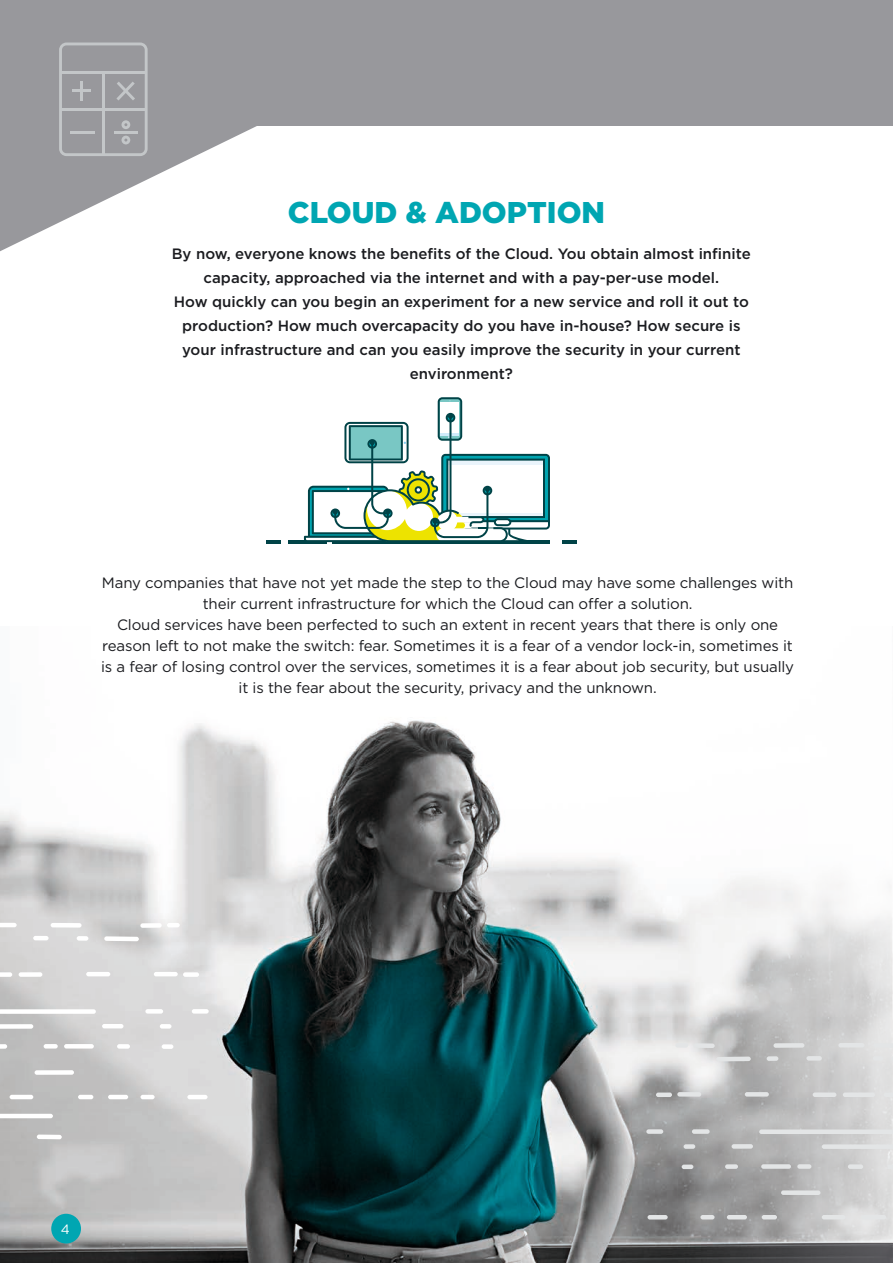
<style>
.page{position:relative;width:893px;height:1263px;background:#fff}
.page>*{position:absolute;margin:0;border:0;box-sizing:border-box;transform-origin:0 0}
.t1{font:900 30px "Gotham";color:#00a6b2}
.t2{font:15px/21px "Gotham";letter-spacing:-.01em;color:#1b1c20;text-align:center}
.t3{font:500 15px/24px "Gotham";color:#1b1c20;text-align:center}
.t4{font:13.5px "Gotham";color:#fff}
</style>
<div class="page">
<img style="left:0;top:720px;width:893px;height:543px">
<svg style="left:781px;top:1190px;width:39px;height:5px"></svg>
<svg style="left:883px;top:1043px;width:10px;height:5px"></svg>
<hr style="left:873px;top:1043px;width:14px;height:4px;background:#e3e5e6;border-radius:2px">
<svg style="left:838px;top:1043px;width:26px;height:4px"></svg>
<svg style="left:773px;top:1043px;width:31px;height:5px"></svg>
<svg style="left:693px;top:1043px;width:22px;height:5px"></svg>
<div style="left:675px;top:1043px;width:13px;height:5px;background:#e3e5e6;border-radius:2px"></div>
<div style="left:873px;top:1056px;width:10px;height:5px;background:#e3e5e6;border-radius:2px"></div>
<svg style="left:806px;top:1056px;width:16px;height:4px"></svg>
<div style="left:767px;top:1056px;width:11px;height:5px;background:#e3e5e6;border-radius:2px"></div>
<svg style="left:716px;top:1056px;width:35px;height:5px"></svg>
<svg style="left:884px;top:1092px;width:9px;height:5px"></svg>
<svg style="left:843px;top:1092px;width:32px;height:5px"></svg>
<svg style="left:813px;top:1092px;width:23px;height:5px"></svg>
<svg style="left:759px;top:1129px;width:134px;height:5px"></svg>
<div style="left:692px;top:1129px;width:18px;height:5px;background:#e3e5e6;border-radius:2px"></div>
<svg style="left:822px;top:1144px;width:71px;height:5px"></svg>
<div style="left:732px;top:1144px;width:21px;height:5px;background:#e3e5e6;border-radius:2px"></div>
<div style="left:684px;top:1144px;width:11px;height:5px;background:#e3e5e6;border-radius:2px"></div>
<svg style="left:887px;top:1164px;width:6px;height:5px"></svg>
<div style="left:848px;top:1164px;width:15px;height:5px;background:#e3e5e6;border-radius:2px"></div>
<div style="left:797px;top:1164px;width:14px;height:5px;background:#e3e5e6;border-radius:2px"></div>
<svg style="left:761px;top:1164px;width:30px;height:5px"></svg>
<div style="left:725px;top:1164px;width:13px;height:5px;background:#e3e5e6;border-radius:2px"></div>
<div style="left:682px;top:1164px;width:11px;height:5px;background:#e3e5e6;border-radius:2px"></div>
<hr style="left:861px;top:1215px;width:25px;height:4px;background:#e3e5e6;border-radius:2px">
<hr style="left:822px;top:1215px;width:23px;height:4px;background:#e3e5e6;border-radius:2px">
<hr style="left:762px;top:1215px;width:15px;height:4px;background:#e3e5e6;border-radius:2px">
<hr style="left:727px;top:1215px;width:20px;height:4px;background:#e3e5e6;border-radius:2px">
<svg style="left:700px;top:1215px;width:15px;height:4px"></svg>
<svg style="left:647px;top:1215px;width:21px;height:4px"></svg>
<div style="left:646px;top:1129px;width:17px;height:5px;background:#e3e5e6;border-radius:2px"></div>
<hr style="left:745px;top:1092px;width:24px;height:4px;background:#e3e5e6;border-radius:2px">
<hr style="left:677px;top:1092px;width:24px;height:4px;background:#e3e5e6;border-radius:2px">
<div style="left:656px;top:1092px;width:16px;height:5px;background:#e3e5e6;border-radius:2px"></div>
<div style="left:0;top:0;width:893px;height:125px;background:#98989c"></div>
<hr style="left:288px;top:540px;width:39px;height:4px;background:#004347">
<hr style="left:266px;top:540px;width:15px;height:4px;background:#004347">
<hr style="left:562px;top:540px;width:15px;height:4px;background:#004347">
<hr style="left:332px;top:540px;width:217px;height:4px;background:#004347">
<svg style="left:304px;top:397px;width:246px;height:145px"></svg>
<svg style="left:0;top:42px;width:498px;height:209px;fill:#98989c"></svg>
<svg style="left:35px;top:1070px;width:39px;height:5px"></svg>
<svg style="left:37px;top:1134px;width:25px;height:5px"></svg>
<svg style="left:0;top:923px;width:17px;height:4px"></svg>
<svg style="left:51px;top:923px;width:31px;height:4px"></svg>
<svg style="left:140px;top:923px;width:22px;height:5px"></svg>
<hr style="left:167px;top:923px;width:13px;height:4px;background:#fff;border-radius:2px">
<svg style="left:33px;top:936px;width:16px;height:4px"></svg>
<div style="left:77px;top:936px;width:11px;height:5px;background:#fff;border-radius:2px"></div>
<svg style="left:104px;top:936px;width:35px;height:5px"></svg>
<svg style="left:0;top:972px;width:12px;height:5px"></svg>
<svg style="left:19px;top:972px;width:23px;height:5px"></svg>
<svg style="left:0;top:1009px;width:96px;height:5px"></svg>
<hr style="left:145px;top:1009px;width:18px;height:4px;background:#fff;border-radius:2px">
<svg style="left:0;top:1024px;width:33px;height:5px"></svg>
<hr style="left:102px;top:1024px;width:21px;height:4px;background:#fff;border-radius:2px">
<hr style="left:160px;top:1024px;width:11px;height:4px;background:#fff;border-radius:2px">
<svg style="left:0;top:1044px;width:7px;height:5px"></svg>
<hr style="left:44px;top:1044px;width:14px;height:4px;background:#fff;border-radius:2px">
<svg style="left:64px;top:1044px;width:30px;height:4px"></svg>
<div style="left:117px;top:1044px;width:13px;height:5px;background:#fff;border-radius:2px"></div>
<div style="left:162px;top:1044px;width:11px;height:5px;background:#fff;border-radius:2px"></div>
<hr style="left:10px;top:1095px;width:23px;height:4px;background:#fff;border-radius:2px">
<hr style="left:78px;top:1095px;width:15px;height:4px;background:#fff;border-radius:2px">
<hr style="left:108px;top:1095px;width:20px;height:4px;background:#fff;border-radius:2px">
<svg style="left:140px;top:1095px;width:15px;height:4px"></svg>
<svg style="left:187px;top:1095px;width:21px;height:4px"></svg>
<hr style="left:192px;top:1009px;width:17px;height:4px;background:#fff;border-radius:2px">
<svg style="left:0;top:1114px;width:53px;height:4px"></svg>
<hr style="left:86px;top:972px;width:24px;height:4px;background:#fff;border-radius:2px">
<hr style="left:154px;top:972px;width:24px;height:4px;background:#fff;border-radius:2px">
<div style="left:183px;top:972px;width:16px;height:5px;background:#fff;border-radius:2px"></div>
<svg style="left:59px;top:43px;width:89px;height:113px"></svg>
<div style="left:51px;top:1214px;width:30px;height:29px;background:#00a6b2;border-radius:50%"></div>
<h1 class="t1" style="left:288px;top:191px;width:319px">CLOUD &amp; ADOPTION</h1>
<p class="t3" style="left:172px;top:241px;width:580px">By now, everyone knows the benefits of the Cloud. You obtain almost infinite capacity, approached via the internet and with a pay-per-use model.<br>How quickly can you begin an experiment for a new service and roll it out to production? How much overcapacity do you have in-house? How secure is your infrastructure and can you easily improve the security in your current environment?</p>
<p class="t2" style="left:101px;top:572px;width:694px">Many companies that have not yet made the step to the Cloud may have some challenges with their current infrastructure for which the Cloud can offer a solution.<br>Cloud services have been perfected to such an extent in recent years that there is only one reason left to not make the switch: fear. Sometimes it is a fear of a vendor lock-in, sometimes it is a fear of losing control over the services, sometimes it is a fear about job security, but usually it is the fear about the security, privacy and the unknown.</p>
<p class="t4" style="left:61px;top:1220px;width:11px">4</p>
</div>
